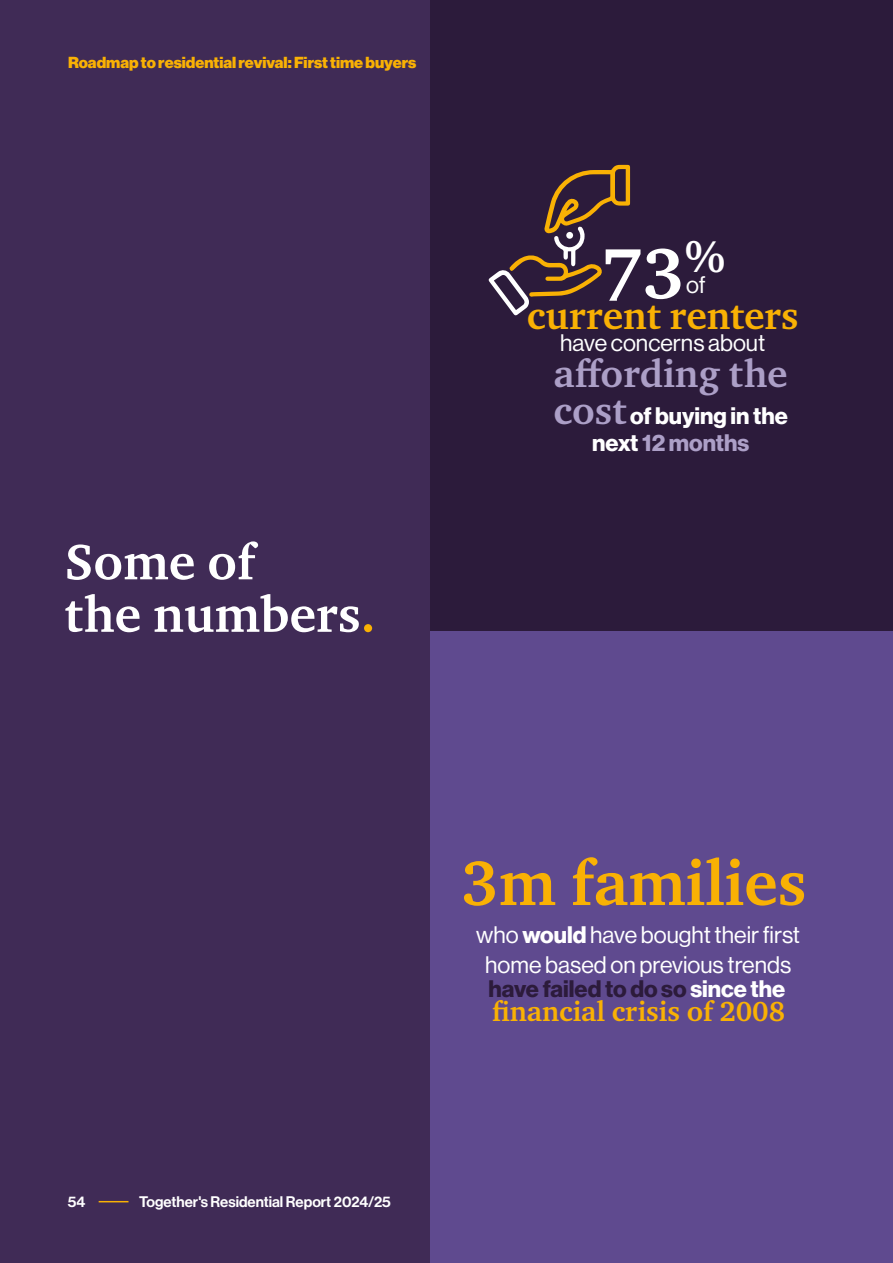
<style>
.page{position:relative;width:893px;height:1263px;background:#402b56}
.page>*{position:absolute;margin:0;border:0;box-sizing:border-box;transform-origin:0 0}
.t1{font:700 72.75px "Charter ITC Pro";color:#fff}
.t2{font:700 64.35px "Charter ITC Pro";color:#f9b104}
.t3{font:700 51px/52.5px "Charter ITC Pro";color:#fff}
.t4{font:700 39px "Charter ITC Pro";color:#f9b104}
.t5{font:700 39px "Charter ITC Pro";color:#ac9fc7}
.t6{font:700 28.35px "Charter ITC Pro";color:#f9b104}
.t7{font:23.4px/30.3px "N Haas Grotesk DS Pro 55 Rg";color:#fff;text-align:center}
.t8{font:23.4px/27px "N Haas Grotesk DS Pro 75 Bd";color:#fff;text-align:center}
.t9{font:23.4px "N Haas Grotesk DS Pro 75 Bd";color:#2c1b3b}
.t10{font:15.6px "N Haas Grotesk DS Pro 95 Blk";color:#f9b104}
.t11{font:15px "N Haas Grotesk DS Pro 65 Md";color:#fff}
.s1{color:#f9b104}
.s2{font-family:"Charter ITC Pro";font-weight:700;font-size:39px;color:#ac9fc7}
.s3{color:#ac9fc7}
.s4{font-family:"N Haas Grotesk DS Pro 75 Bd"}
.s5{color:#fff}
.s6{color:#5f4a8f}
</style>
<div class="page">
<div style="left:430px;top:0;width:463px;height:631px;background:#2c1b3b"></div>
<div style="left:430px;top:631px;width:463px;height:632px;background:#5f4a8f"></div>
<svg style="left:488px;top:165px;width:142px;height:151px"></svg>
<div style="left:566px;top:232px;width:7px;height:7px;background:#fff;border-radius:50%"></div>
<hr style="left:99px;top:1201px;width:30px;height:1px;background:#f9b104">
<p class="t10" style="left:68px;top:53px;width:350px">Roadmap to residential revival: First time buyers</p>
<h3 class="t3" style="left:64px;top:536px;width:313px">Some of<br>the numbers<span class="s1">.</span></h3>
<h1 class="t1" style="left:600px;top:228px;width:127px">73<sup>%</sup></h1>
<h3 class="t4" style="left:527px;top:291px;width:273px">current renters</h3>
<p class="t7" style="left:686px;top:269px;width:21px">of</p>
<p class="t7" style="left:560px;top:327px;width:207px">have concerns about</p>
<h3 class="t5" style="left:554px;top:349px;width:236px">affording the</h3>
<p class="t8" style="left:553px;top:403px;width:236px"><span class="s2">cost</span> of buying in the next <span class="s3">12 months</span></p>
<p class="t11" style="left:68px;top:1192px;width:19px">54</p>
<p class="t11" style="left:139px;top:1193px;width:253px">Together's Residential Report 2024/25</p>
<h2 class="t2" style="left:461px;top:843px;width:347px">3m families</h2>
<p class="t7" style="left:476px;top:920px;width:325px">who <span class="s4">would</span> have bought their first home based on previous trends</p>
<p class="t9" style="left:488px;top:975px;width:310px">have failed to do so <span class="s5">since the</span> <span class="s6">t</span></p>
<p class="t6" style="left:492px;top:994px;width:295px">financial crisis of 2008</p>
</div>
